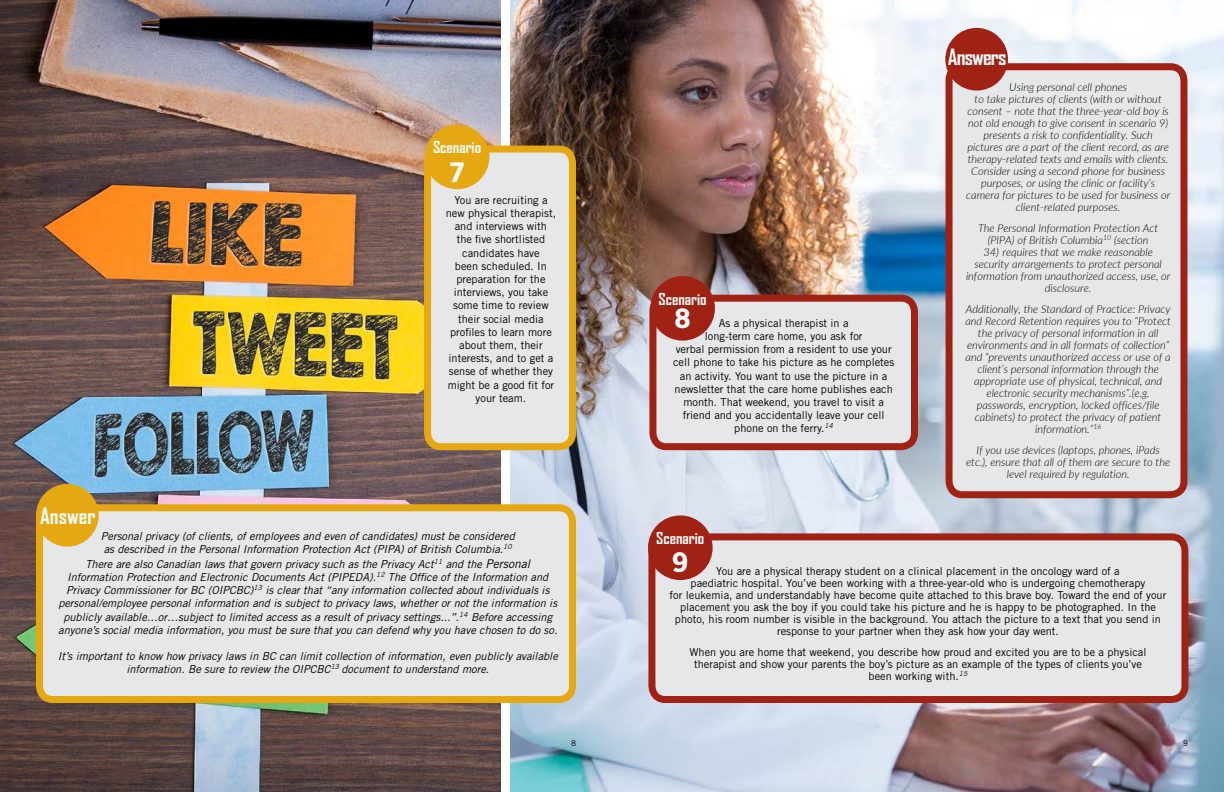
<style>
.page{position:relative;width:1224px;height:792px;background:#fff}
.page>*{position:absolute;margin:0;border:0;box-sizing:border-box;transform-origin:0 0}
.t1{font:800 27.7px "Amb Newut Plain";color:#fff}
.t2{font:21.6px "Agency FB Bold";letter-spacing:-.04em;color:#fff}
.t3{font:15.8px "Agency FB Bold";color:#fff}
.t4{font:11px/13.2px "Trade Gothic";color:#000;text-align:center}
.t5{font:italic 300 11px/12px "Lato";color:#000;text-align:center}
.t6{font:italic 11px/13.2px "Trade Gothic";color:#000;text-align:center}
.t7{font:8px "Trade Gothic";color:#000}
.s1{font-size:12px}
</style>
<div class="page">
<img style="left:510px;top:0;width:714px;height:792px">
<img style="left:0;top:0;width:500px;height:792px">
<div style="left:652px;top:537px;width:533px;height:163px;background:#e6e7e8;border-radius:14px"></div>
<div style="left:648px;top:533px;width:540px;height:170px;border:7px solid #9f2214;border-radius:14px"></div>
<div style="left:428px;top:149px;width:144px;height:298px;background:#e6e7e8;border-radius:14px"></div>
<div style="left:424px;top:146px;width:152px;height:304px;border:7px solid #e5a812;border-radius:14px"></div>
<div style="left:40px;top:508px;width:532px;height:192px;background:#e6e7e8;border-radius:14px"></div>
<div style="left:36px;top:504px;width:540px;height:199px;border:7px solid #e5a812;border-radius:14px"></div>
<div style="left:425px;top:125px;width:64px;height:64px;background:#e5a812;border-radius:50%"></div>
<div style="left:36px;top:484px;width:63px;height:63px;background:#e5a812;border-radius:50%"></div>
<div style="left:949px;top:67px;width:235px;height:428px;background:#e6e7e8;border-radius:14px"></div>
<div style="left:946px;top:63px;width:241px;height:435px;border:7px solid #9f2214;border-radius:14px"></div>
<div style="left:653px;top:298px;width:261px;height:149px;background:#e6e7e8;border-radius:14px"></div>
<div style="left:649px;top:295px;width:269px;height:155px;border:7px solid #9f2214;border-radius:14px"></div>
<div style="left:650px;top:276px;width:65px;height:65px;background:#9f2214;border-radius:50%"></div>
<div style="left:648px;top:515px;width:65px;height:65px;background:#9f2214;border-radius:50%"></div>
<div style="left:945px;top:28px;width:63px;height:63px;background:#9f2214;border-radius:50%"></div>
<h3 class="t3" style="left:433px;top:138px;width:50px">Scenario</h3>
<h1 class="t1" style="left:451px;top:154px;width:15px">7</h1>
<h2 class="t2" style="left:40px;top:502px;width:57px">Answer</h2>
<p class="t4" style="left:446px;top:193px;width:112px">You are recruiting a new physical therapist, and interviews with the five shortlisted candidates have<br>been scheduled. In preparation for the interviews, you take some time to review their social media profiles to learn more about them, their interests, and to get a sense of whether they might be a good fit for your team.</p>
<p class="t6" style="left:101px;top:530px;width:415px;text-align:left">Personal privacy (of clients, of employees and even of candidates) must be considered as described in the Personal Information Protection Act (PIPA) of British Columbia.<sup>10</sup></p>
<p class="t6" style="left:58px;top:557px;width:501px">There are also Canadian laws that govern privacy such as the Privacy Act<sup>11</sup> and the <span class="s1">Personal </span>Information Protection and Electronic Documents Act (PIPEDA).<sup>12</sup> The Office of the Information and Privacy Commissioner for BC (OIPCBC)<sup>13</sup> is clear that “any information collected about individuals is personal/employee personal information and is subject to privacy laws, whether or not the information is publicly available…or…subject to limited access as a result of privacy settings...”.<sup>14</sup> Before accessing anyone’s social media information, you must be sure that you can defend why you have chosen to do so.</p>
<p class="t6" style="left:58px;top:650px;width:502px">It’s important to know how privacy laws in BC can limit collection of information, even publicly available information. Be sure to review the OIPCBC<sup>13</sup> document to understand more.</p>
<h3 class="t3" style="left:659px;top:289px;width:50px">Scenario</h3>
<h1 class="t1" style="left:675px;top:305px;width:18px">8</h1>
<p class="t4" style="left:673px;top:316px;width:223px">As a physical therapist in a<br>long-term care home, you ask for<br>verbal permission from a resident to use your cell phone to take his picture as he completes an activity. You want to use the picture in a newsletter that the care home publishes each month. That weekend, you travel to visit a friend and you accidentally leave your cell phone on the ferry.<sup>14</sup></p>
<h2 class="t2" style="left:948px;top:44px;width:60px">Answers</h2>
<p class="t5" style="left:966px;top:80px;width:206px">Using personal cell phones<br>to take pictures of clients (with or without consent – note that the three-year-old boy is not old enough to give consent in scenario 9) presents a risk to confidentiality. Such pictures are a part of the client record, as are therapy-related texts and emails with clients.<br>Consider using a second phone for business purposes, or using the clinic or facility’s camera for pictures to be used for business or client-related purposes.</p>
<p class="t5" style="left:978px;top:221px;width:182px">The Personal Information Protection Act (PIPA) of British Columbia<sup>10</sup> (section</p>
<p class="t5" style="left:966px;top:245px;width:206px">34) requires that we make reasonable security arrangements to protect personal information from unauthorized access, use, or disclosure.</p>
<p class="t5" style="left:965px;top:302px;width:207px">Additionally, the Standard of Practice: Privacy and Record Retention requires you to “Protect the privacy of personal information in all environments and in all formats of collection” and “prevents unauthorized access or use of a client’s personal information through the appropriate use of physical, technical, and electronic security mechanisms”.(e.g. passwords, encryption, locked offices/file cabinets) to protect the privacy of patient information.”<sup>16</sup></p>
<p class="t5" style="left:966px;top:443px;width:206px">If you use devices (laptops, phones, iPads etc.), ensure that all of them are secure to the level required by regulation.</p>
<h3 class="t3" style="left:656px;top:528px;width:50px">Scenario</h3>
<h1 class="t1" style="left:672px;top:545px;width:18px">9</h1>
<p class="t4" style="left:670px;top:565px;width:498px;line-height:12px">You are a physical therapy student on a clinical placement in the oncology ward of a<br>paediatric hospital. You’ve been working with a three-year-old who is undergoing chemotherapy<br>for leukemia, and understandably have become quite attached to this brave boy. Toward the end of your placement you ask the boy if you could take his picture and he is happy to be photographed. In the photo, his room number is visible in the background. You attach the picture to a text that you send in response to your partner when they ask how your day went.</p>
<p class="t4" style="left:689px;top:646px;width:459px;line-height:12px">When you are home that weekend, you describe how proud and excited you are to be a physical therapist and show your parents the boy’s picture as an example of the types of clients you’ve been working with.<sup>15</sup></p>
<p class="t7" style="left:571px;top:739px;width:6px">8</p>
<p class="t7" style="left:1183px;top:739px;width:6px">9</p>
</div>
